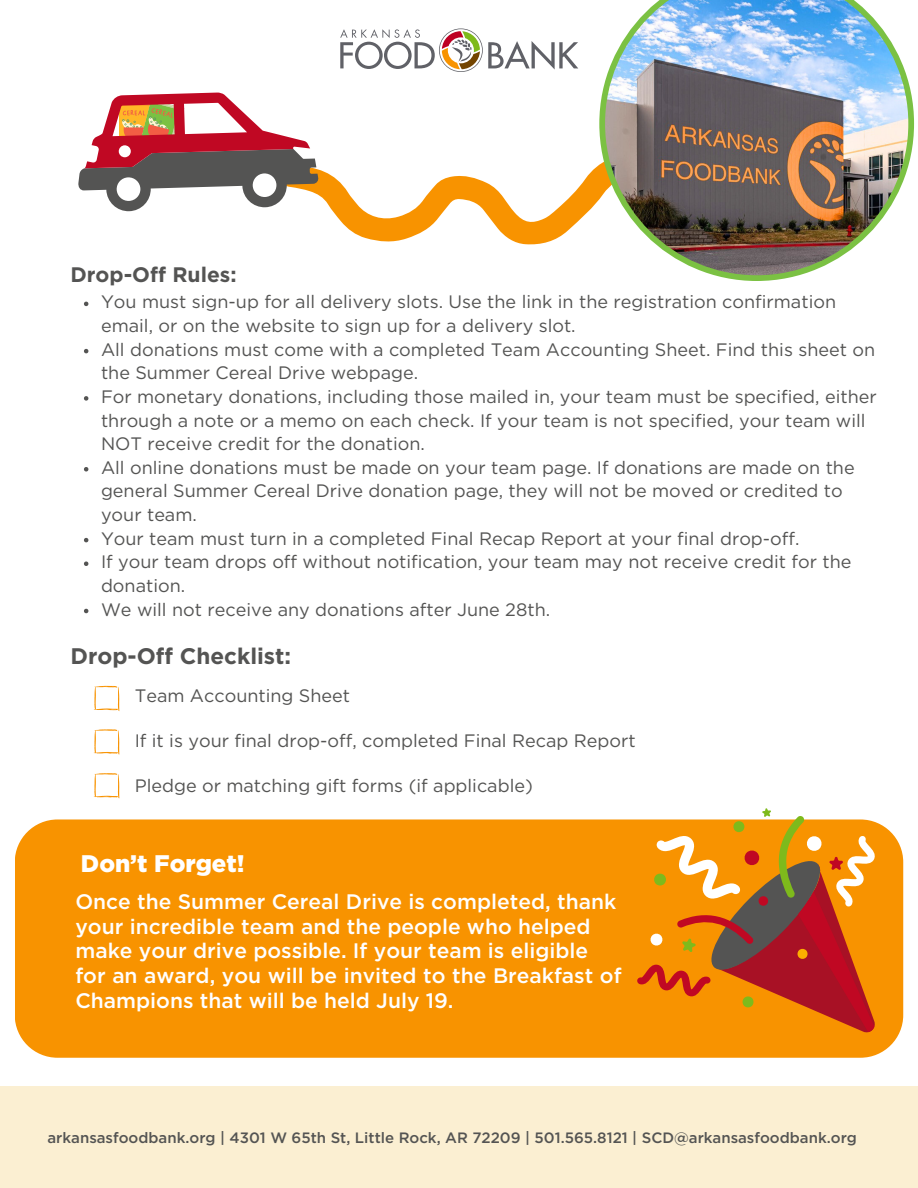
<style>
.page{position:relative;width:918px;height:1188px;background:#fff}
.page>*{position:absolute;margin:0;border:0;box-sizing:border-box;transform-origin:0 0}
.t1{font:900 24px "Gotham";color:#fff}
.t2{font:700 22.5px "Gotham";color:#545453}
.t3{font:500 21px/24.8px "Gotham";color:#fff}
.t4{font:700 21px "Gotham";color:#545453}
.t5{font:18px/23.7px "Gotham";color:#545453}
.t6{font:500 15px "Gotham";color:#545453}
</style>
<div class="page">
<svg style="left:78px;top:92px;width:521px;height:153px"></svg>
<svg style="left:340px;top:28px;width:238px;height:44px"></svg>
<div style="left:0;top:1086px;width:918px;height:102px;background:#fbefd2"></div>
<div style="left:15px;top:819px;width:888px;height:239px;background:#f89300;border-radius:43px"></div>
<svg style="left:637px;top:808px;width:240px;height:225px"></svg>
<img style="left:599px;top:0;width:315px;height:281px">
<svg style="left:94px;top:686px;width:25px;height:25px"></svg>
<svg style="left:94px;top:729px;width:25px;height:26px"></svg>
<svg style="left:94px;top:773px;width:25px;height:26px"></svg>
<svg style="left:84px;top:302px;width:4px;height:4px"></svg>
<svg style="left:84px;top:349px;width:4px;height:4px"></svg>
<svg style="left:84px;top:396px;width:4px;height:5px"></svg>
<svg style="left:84px;top:467px;width:4px;height:5px"></svg>
<svg style="left:84px;top:538px;width:4px;height:4px"></svg>
<svg style="left:84px;top:562px;width:4px;height:4px"></svg>
<svg style="left:84px;top:609px;width:4px;height:4px"></svg>
<p class="t4" style="left:70px;top:266px;width:168px">Drop-Off Rules:</p>
<p class="t5" style="left:101px;top:291px;width:737px">You must sign-up for all delivery slots. Use the link in the registration confirmation email, or on the website to sign up for a delivery slot.</p>
<h3 class="t5" style="left:101px;top:338px;width:776px">All donations must come with a completed Team Accounting Sheet. Find this sheet on the Summer Cereal Drive webpage.</h3>
<p class="t5" style="left:101px;top:386px;width:777px">For monetary donations, including those mailed in, your team must be specified, either through a note or a memo on each check. If your team is not specified, your team will<br>NOT receive credit for the donation.</p>
<p class="t5" style="left:101px;top:457px;width:755px">All online donations must be made on your team page. If donations are made on the general Summer Cereal Drive donation page, they will not be moved or credited to your team.</p>
<p class="t5" style="left:101px;top:527px;width:700px">Your team must turn in a completed Final Recap Report at your final drop-off.</p>
<p class="t5" style="left:101px;top:551px;width:752px">If your team drops off without notification, your team may not receive credit for the donation.</p>
<p class="t5" style="left:101px;top:598px;width:451px">We will not receive any donations after June 28th.</p>
<p class="t2" style="left:70px;top:646px;width:222px">Drop-Off Checklist:</p>
<h2 class="t5" style="left:135px;top:685px;width:217px">Team Accounting Sheet</h2>
<h2 class="t5" style="left:135px;top:730px;width:502px">If it is your final drop-off, completed Final Recap Report</h2>
<h2 class="t5" style="left:135px;top:775px;width:400px">Pledge or matching gift forms (if applicable)</h2>
<p class="t1" style="left:81px;top:853px;width:165px">Don’t Forget!</p>
<p class="t3" style="left:75px;top:890px;width:548px">Once the Summer Cereal Drive is completed, thank your incredible team and the people who helped make your drive possible. If your team is eligible for an award, you will be invited to the Breakfast of Champions that will be held July 19.</p>
<p class="t6" style="left:48px;top:1131px;width:811px">arkansasfoodbank.org | 4301 W 65th St, Little Rock, AR 72209 | 501.565.8121 | SCD@arkansasfoodbank.org</p>
</div>
